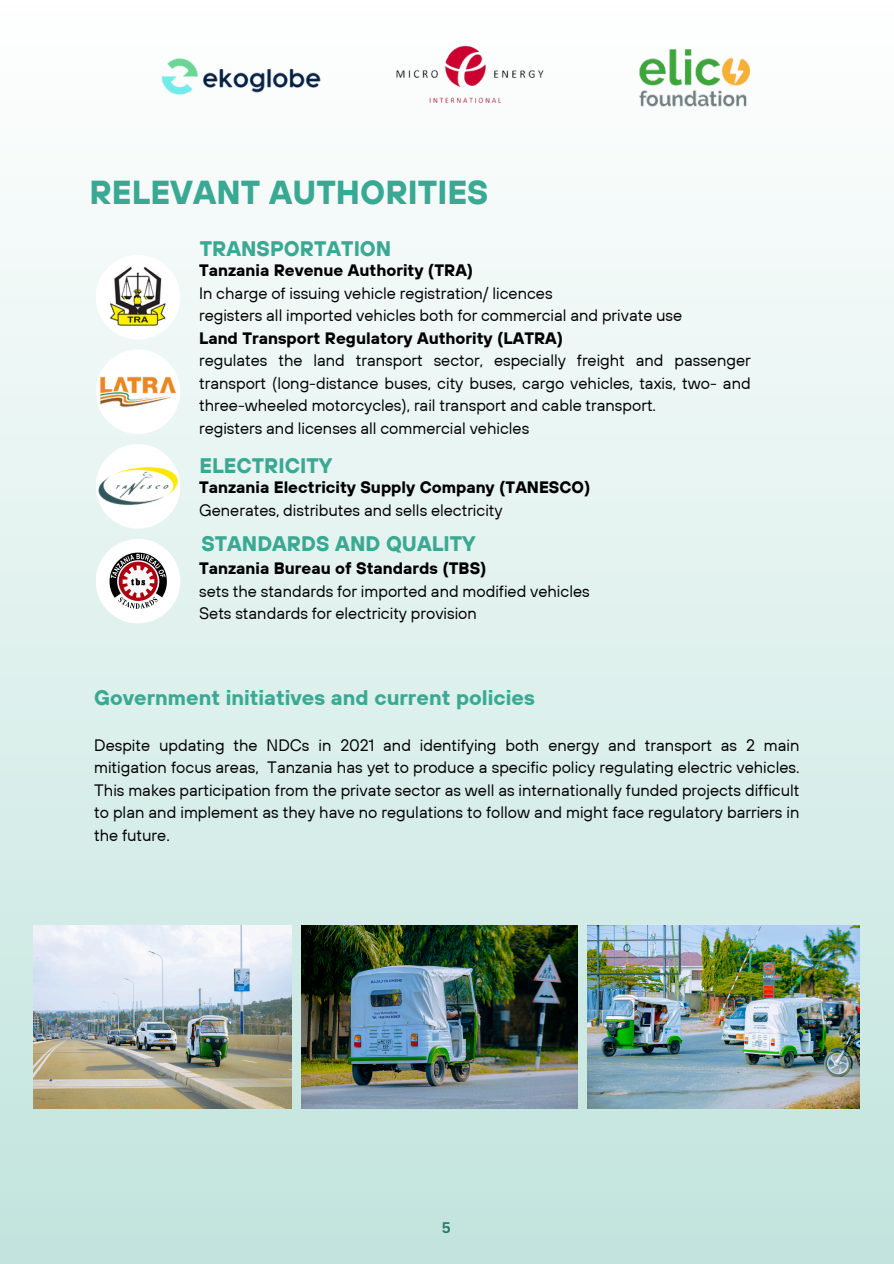
<style>
.page{position:relative;width:894px;height:1264px;background:#fff}
.page>*{position:absolute;margin:0;border:0;box-sizing:border-box;transform-origin:0 0}
.t1{font:700 33.15px "TT Hoves";color:#3aa993}
.t2{font:700 21px "TT Hoves";color:#3aa993}
.t3{font:16.5px/22.5px "TT Hoves";color:#000;text-align:justify}
.t4{font:700 16.5px "TT Hoves";color:#000}
.t5{font:700 15px "Canva Sans";color:#287b6b}
</style>
<div class="page">
<div style="left:0;top:0;width:893px;height:1263px;background:linear-gradient(to bottom,#fff,#c2e4dd)"></div>
<div style="left:96px;top:255px;width:84px;height:84px;background:#fff;border-radius:50%"></div>
<img style="left:110px;top:267px;width:56px;height:59px">
<div style="left:96px;top:349px;width:84px;height:85px;background:#fff;border-radius:50%"></div>
<img style="left:100px;top:376px;width:78px;height:31px">
<div style="left:96px;top:444px;width:84px;height:84px;background:#fff;border-radius:50%"></div>
<div style="left:96px;top:539px;width:84px;height:84px;background:#fff;border-radius:50%"></div>
<img style="left:94px;top:465px;width:88px;height:42px">
<img style="left:109px;top:552px;width:58px;height:57px">
<img style="left:34px;top:925px;width:258px;height:183px">
<img style="left:302px;top:925px;width:275px;height:183px">
<img style="left:587px;top:925px;width:272px;height:183px">
<img style="left:157px;top:54px;width:166px;height:45px">
<img style="left:638px;top:44px;width:111px;height:66px">
<img style="left:393px;top:42px;width:154px;height:68px">
<p class="t1" style="left:89px;top:171px;width:400px">RELEVANT AUTHORITIES</p>
<p class="t2" style="left:200px;top:235px;width:193px">TRANSPORTATION</p>
<p class="t4" style="left:199px;top:260px;width:275px">Tanzania Revenue Authority (TRA)</p>
<h2 class="t3" style="left:199px;top:281px;width:355px">In charge of issuing vehicle registration/ licences</h2>
<p class="t3" style="left:199px;top:304px;width:484px">registers all imported vehicles both for commercial and private use</p>
<p class="t4" style="left:199px;top:327px;width:365px">Land Transport Regulatory Authority (LATRA)</p>
<p class="t3" style="left:199px;top:349px;width:553px">regulates the land transport sector, especially freight and passenger transport (long-distance buses, city buses, cargo vehicles, taxis, two- and three-wheeled motorcycles), rail transport and cable transport.</p>
<p class="t3" style="left:199px;top:416px;width:331px">registers and licenses all commercial vehicles</p>
<p class="t2" style="left:199px;top:452px;width:134px">ELECTRICITY</p>
<h2 class="t4" style="left:199px;top:476px;width:392px">Tanzania Electricity Supply Company (TANESCO)</h2>
<p class="t3" style="left:199px;top:498px;width:305px">Generates, distributes and sells electricity</p>
<p class="t2" style="left:201px;top:530px;width:276px">STANDARDS AND QUALITY</p>
<h2 class="t4" style="left:199px;top:558px;width:289px">Tanzania Bureau of Standards (TBS)</h2>
<p class="t3" style="left:199px;top:579px;width:392px">sets the standards for imported and modified vehicles</p>
<p class="t3" style="left:199px;top:602px;width:279px">Sets standards for electricity provision</p>
<h3 class="t2" style="left:94px;top:683px;width:442px">Government initiatives and current policies</h3>
<p class="t3" style="left:94px;top:733px;width:706px">Despite updating the NDCs in 2021 and identifying both energy and transport as 2 main mitigation focus areas, Tanzania has yet to produce a specific policy regulating electric vehicles.<br>This makes participation from the private sector as well as internationally funded projects difficult to plan and implement as they have no regulations to follow and might face regulatory barriers in the future.</p>
<p class="t5" style="left:441px;top:1216px;width:11px">5</p>
</div>
